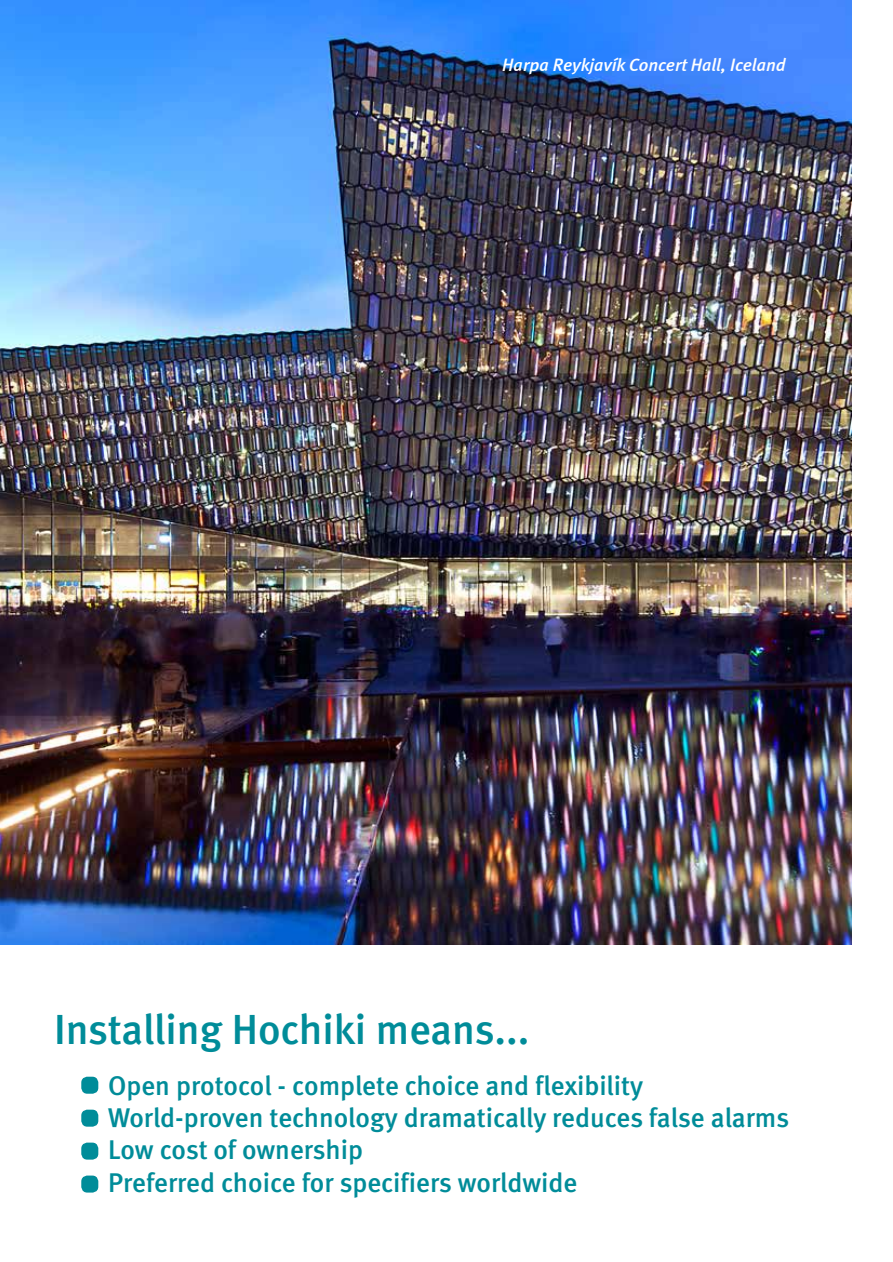
<style>
.page{position:relative;width:893px;height:1262px;background:#fff}
.page>*{position:absolute;margin:0;border:0;box-sizing:border-box;transform-origin:0 0}
.t1{font:42px "Meta Medium CELF";color:#008c99}
.t2{font:27px/32.4px "Meta Medium CELF";color:#008c99}
.t3{font:italic 18px "Meta Medium LF";color:#fff}
</style>
<div class="page">
<img style="left:0;top:0;width:850px;height:944px">
<div style="left:81px;top:1077px;width:17px;height:17px;background:#008c99;border-radius:6px"></div>
<div style="left:81px;top:1110px;width:17px;height:17px;background:#008c99;border-radius:6px"></div>
<div style="left:81px;top:1143px;width:17px;height:17px;background:#008c99;border-radius:6px"></div>
<div style="left:81px;top:1175px;width:17px;height:17px;background:#008c99;border-radius:6px"></div>
<p class="t3" style="left:502px;top:54px;width:285px">Harpa Reykjavík Concert Hall, Iceland</p>
<h1 class="t1" style="left:54px;top:1004px;width:477px">Installing Hochiki means...</h1>
<p class="t2" style="left:108px;top:1069px;width:682px">Open protocol - complete choice and flexibility World-proven technology dramatically reduces false alarms Low cost of ownership<br>Preferred choice for specifiers worldwide</p>
</div>
